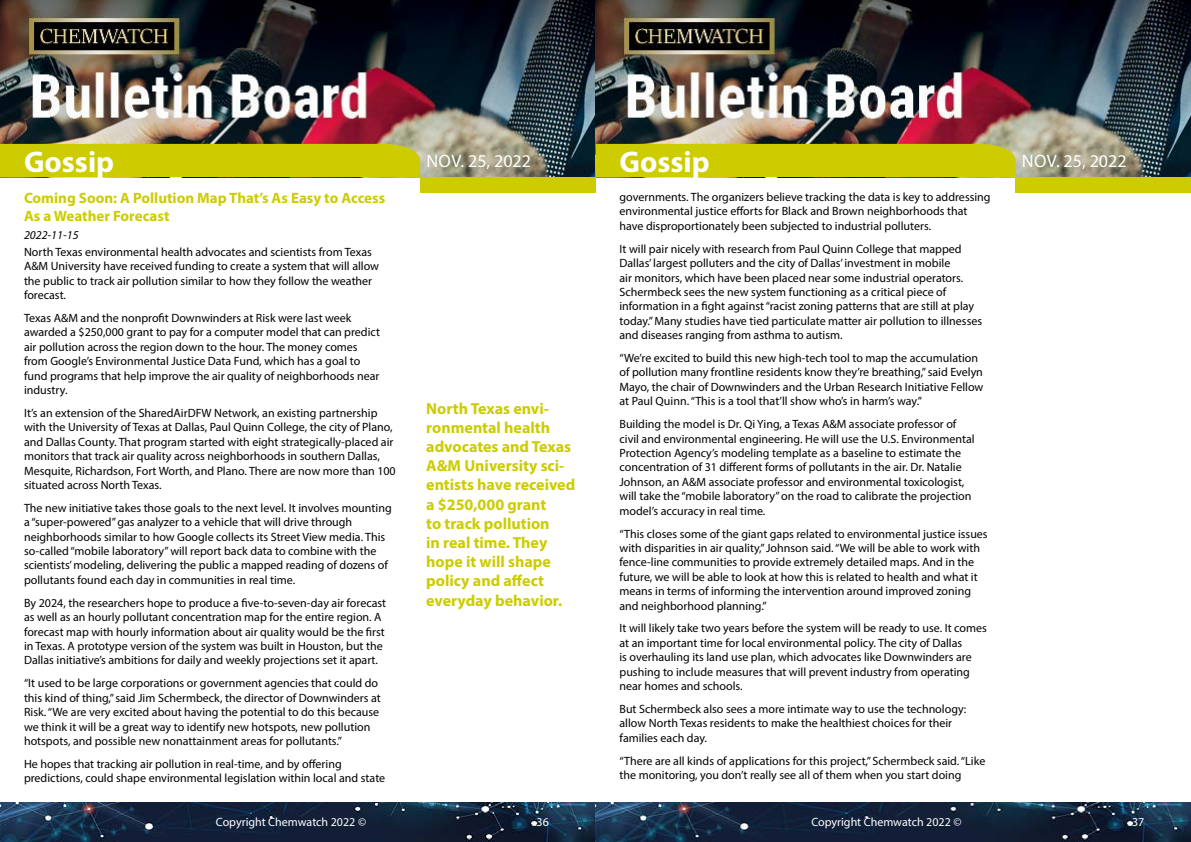
<style>
.page{position:relative;width:1191px;height:842px;background:#fff}
.page>*{position:absolute;margin:0;border:0;box-sizing:border-box;transform-origin:0 0}
.t1{font:700 30px "Myriad Pro";color:#fff}
.t2{font:18px "Myriad Pro";color:#fff}
.t3{font:700 16px/19.2px "Myriad Pro";color:#cc0}
.t4{font:700 15px/18px "Myriad Pro";color:#cc0}
.t5{font:12px/14.4px "Myriad Pro";color:#000}
.t6{font:12px "Myriad Pro";color:#fff}
.t7{font:italic 12px "Myriad Pro";color:#000}
</style>
<div class="page">
<img style="left:0;top:0;width:1191px;height:177px">
<div style="left:420px;top:177px;width:175px;height:15px;background:#cc0"></div>
<div style="left:1015px;top:177px;width:176px;height:15px;background:#cc0"></div>
<div style="left:0;top:144px;width:420px;height:33px;background:#cc0"></div>
<div style="left:595px;top:144px;width:420px;height:33px;background:#cc0"></div>
<img style="left:0;top:802px;width:1191px;height:40px">
<h1 class="t1" style="left:24px;top:142px;width:92px">Gossip</h1>
<h1 class="t1" style="left:619px;top:142px;width:92px">Gossip</h1>
<p class="t5" style="left:619px;top:190px;width:373px">governments. The organizers believe tracking the data is key to addressing environmental justice efforts for Black and Brown neighborhoods that have disproportionately been subjected to industrial polluters.</p>
<p class="t5" style="left:619px;top:241px;width:364px">It will pair nicely with research from Paul Quinn College that mapped Dallas’ largest polluters and the city of Dallas’ investment in mobile<br>air monitors, which have been placed near some industrial operators.<br>Schermbeck sees the new system functioning as a critical piece of information in a fight against “racist zoning patterns that are still at play today.” Many studies have tied particulate matter air pollution to illnesses and diseases ranging from asthma to autism.</p>
<p class="t5" style="left:619px;top:351px;width:365px">“We’re excited to build this new high-tech tool to map the accumulation of pollution many frontline residents know they’re breathing,” said Evelyn Mayo, the chair of Downwinders and the Urban Research Initiative Fellow at Paul Quinn. “This is a tool that’ll show who’s in harm’s way.”</p>
<p class="t5" style="left:619px;top:417px;width:357px">Building the model is Dr. Qi Ying, a Texas A&amp;M associate professor of civil and environmental engineering. He will use the U.S. Environmental Protection Agency’s modeling template as a baseline to estimate the concentration of 31 different forms of pollutants in the air. Dr. Natalie Johnson, an A&amp;M associate professor and environmental toxicologist, will take the “mobile laboratory” on the road to calibrate the projection model’s accuracy in real time.</p>
<p class="t5" style="left:619px;top:526px;width:370px">“This closes some of the giant gaps related to environmental justice issues with disparities in air quality,” Johnson said. “We will be able to work with fence-line communities to provide extremely detailed maps. And in the future, we will be able to look at how this is related to health and what it means in terms of informing the intervention around improved zoning and neighborhood planning.”</p>
<p class="t5" style="left:619px;top:621px;width:369px">It will likely take two years before the system will be ready to use. It comes at an important time for local environmental policy. The city of Dallas<br>is overhauling its land use plan, which advocates like Downwinders are pushing to include measures that will prevent industry from operating near homes and schools.</p>
<p class="t5" style="left:619px;top:701px;width:348px">But Schermbeck also sees a more intimate way to use the technology: allow North Texas residents to make the healthiest choices for their families each day.</p>
<p class="t5" style="left:619px;top:753px;width:367px">“There are all kinds of applications for this project,” Schermbeck said. “Like the monitoring, you don’t really see all of them when you start doing</p>
<h2 class="t2" style="left:426px;top:150px;width:106px">Nov. 25, 2022</h2>
<h2 class="t2" style="left:1022px;top:150px;width:106px">Nov. 25, 2022</h2>
<p class="t4" style="left:24px;top:189px;width:363px">Coming Soon: A Pollution Map That’s As Easy to Access<br>As a Weather Forecast</p>
<p class="t7" style="left:24px;top:227px;width:56px">2022-11-15</p>
<p class="t5" style="left:24px;top:244px;width:356px">North Texas environmental health advocates and scientists from Texas A&amp;M University have received funding to create a system that will allow the public to track air pollution similar to how they follow the weather forecast.</p>
<p class="t5" style="left:24px;top:311px;width:357px">Texas A&amp;M and the nonprofit Downwinders at Risk were last week awarded a $250,000 grant to pay for a computer model that can predict air pollution across the region down to the hour. The money comes from Google’s Environmental Justice Data Fund, which has a goal to fund programs that help improve the air quality of neighborhoods near industry.</p>
<p class="t5" style="left:24px;top:405px;width:373px">It’s an extension of the SharedAirDFW Network, an existing partnership with the University of Texas at Dallas, Paul Quinn College, the city of Plano, and Dallas County. That program started with eight strategically-placed air monitors that track air quality across neighborhoods in southern Dallas, Mesquite, Richardson, Fort Worth, and Plano. There are now more than 100 situated across North Texas.</p>
<p class="t5" style="left:24px;top:500px;width:369px">The new initiative takes those goals to the next level. It involves mounting a “super-powered” gas analyzer to a vehicle that will drive through neighborhoods similar to how Google collects its Street View media. This so-called “mobile laboratory” will report back data to combine with the scientists’ modeling, delivering the public a mapped reading of dozens of pollutants found each day in communities in real time.</p>
<p class="t5" style="left:24px;top:595px;width:364px">By 2024, the researchers hope to produce a five-to-seven-day air forecast as well as an hourly pollutant concentration map for the entire region. A forecast map with hourly information about air quality would be the first in Texas. A prototype version of the system was built in Houston, but the Dallas initiative’s ambitions for daily and weekly projections set it apart.</p>
<p class="t5" style="left:24px;top:676px;width:358px">“It used to be large corporations or government agencies that could do this kind of thing,” said Jim Schermbeck, the director of Downwinders at Risk. “We are very excited about having the potential to do this because we think it will be a great way to identify new hotspots, new pollution hotspots, and possible new nonattainment areas for pollutants.”</p>
<p class="t5" style="left:24px;top:756px;width:363px">He hopes that tracking air pollution in real-time, and by offering predictions, could shape environmental legislation within local and state</p>
<h3 class="t3" style="left:426px;top:398px;width:151px">North Texas envi&shy;ronmental health advocates and Texas<br>A&amp;M University sci&shy;entists have received a $250,000 grant<br>to track pollution<br>in real time. They hope it will shape policy and affect everyday behavior.</h3>
<p class="t6" style="left:216px;top:815px;width:152px">Copyright Chemwatch 2022 ©</p>
<p class="t6" style="left:536px;top:815px;width:14px">36</p>
<p class="t6" style="left:811px;top:815px;width:152px">Copyright Chemwatch 2022 ©</p>
<p class="t6" style="left:1132px;top:815px;width:14px">37</p>
</div>
